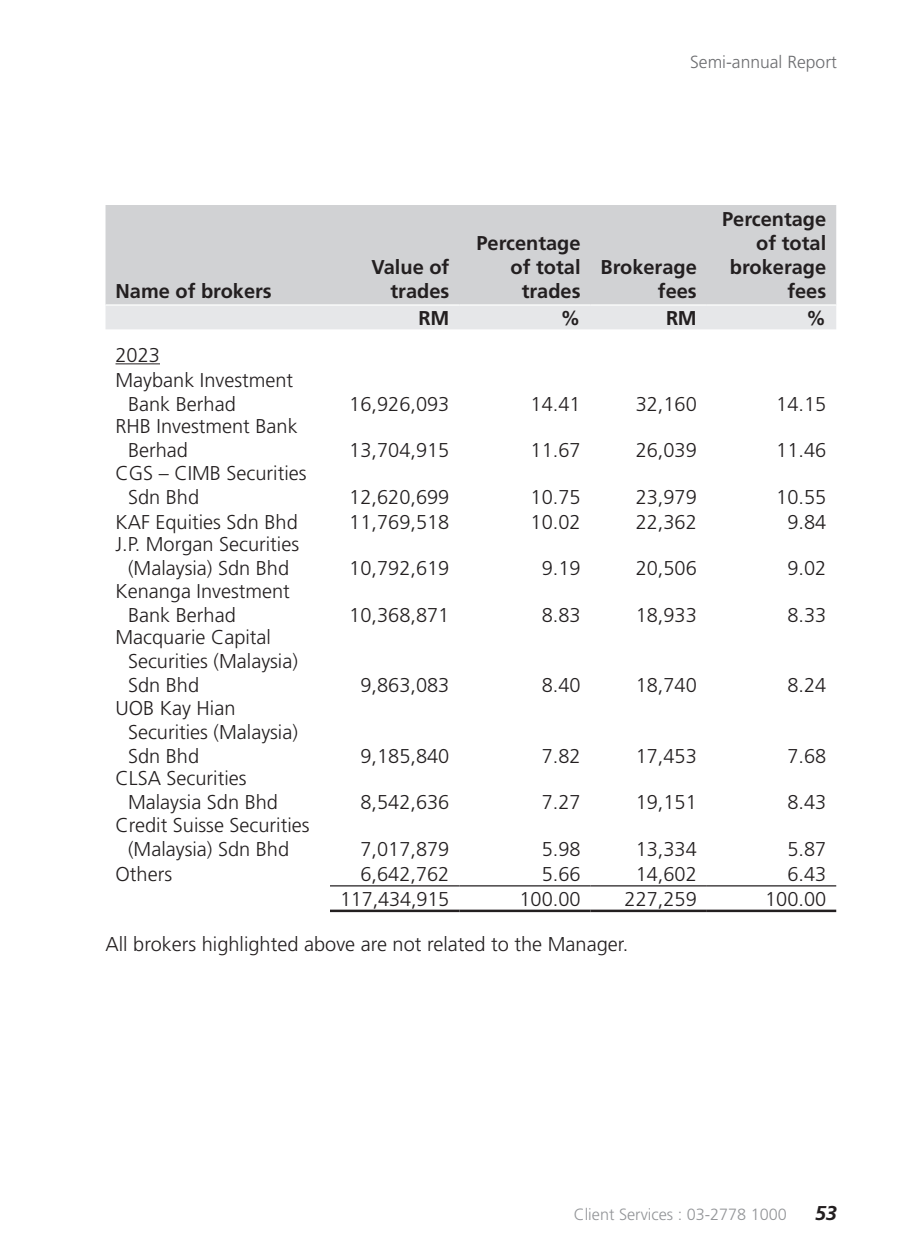
<style>
.page{position:relative;width:900px;height:1260px;background:#fff}
.page>*{position:absolute;margin:0;border:0;box-sizing:border-box;transform-origin:0 0}
.t1{font:300 20px/24px "Frutiger LT Std";color:#231f20}
.t2{font:700 20px/24px "Frutiger LT Std";color:#231f20;text-align:right}
.t3{font:italic 700 20px "Frutiger LT Std";color:#231f20}
.t4{font:300 17.5px "Frutiger LT Std";color:#6c6d70}
.t5{font:300 16.25px "Frutiger LT Std";color:#939598}
</style>
<div class="page">
<div style="left:106px;top:205px;width:730px;height:99px;background:#d1d2d4"></div>
<div style="left:106px;top:306px;width:730px;height:23px;background:#e6e7e9"></div>
<hr style="left:330px;top:910px;width:129px;height:2px;background:#231f20">
<hr style="left:459px;top:910px;width:132px;height:2px;background:#231f20">
<hr style="left:591px;top:910px;width:116px;height:2px;background:#231f20">
<hr style="left:707px;top:910px;width:129px;height:2px;background:#231f20">
<hr style="left:330px;top:885px;width:129px;height:2px;background:#231f20">
<hr style="left:459px;top:885px;width:132px;height:2px;background:#231f20">
<hr style="left:591px;top:885px;width:116px;height:2px;background:#231f20">
<hr style="left:707px;top:885px;width:129px;height:2px;background:#231f20">
<hr style="left:116px;top:363px;width:44px;height:1px;background:#231f20">
<p class="t2" style="left:116px;top:279px;width:158px">Name of brokers</p>
<p class="t4" style="left:690px;top:52px;width:148px">Semi-annual Report</p>
<p class="t2" style="left:372px;top:255px;width:79px">Value of trades</p>
<p class="t2" style="left:476px;top:231px;width:106px">Percentage of total trades</p>
<p class="t2" style="left:601px;top:255px;width:98px">Brokerage fees</p>
<p class="t2" style="left:722px;top:207px;width:106px">Percentage of total brokerage fees</p>
<p class="t2" style="left:419px;top:306px;width:32px">RM</p>
<p class="t2" style="left:561px;top:306px;width:21px">%</p>
<p class="t2" style="left:666px;top:306px;width:32px">RM</p>
<p class="t2" style="left:806px;top:306px;width:21px">%</p>
<p class="t1" style="left:116px;top:343px;width:46px">2023</p>
<p class="t1" style="left:116px;top:368px;width:179px">Maybank Investment</p>
<p class="t1" style="left:128px;top:392px;width:109px">Bank Berhad</p>
<p class="t1" style="left:349px;top:392px;width:102px">16,926,093</p>
<p class="t1" style="left:531px;top:392px;width:52px">14.41</p>
<p class="t1" style="left:636px;top:392px;width:63px">32,160</p>
<p class="t1" style="left:776px;top:392px;width:52px">14.15</p>
<p class="t1" style="left:128px;top:415px;width:171px;text-indent:-12px">RHB Investment Bank<br>Berhad</p>
<p class="t1" style="left:349px;top:439px;width:102px">13,704,915</p>
<p class="t1" style="left:531px;top:439px;width:52px">11.67</p>
<p class="t1" style="left:636px;top:439px;width:63px">26,039</p>
<p class="t1" style="left:776px;top:439px;width:52px">11.46</p>
<p class="t1" style="left:128px;top:461px;width:180px;text-indent:-12px">CGS – CIMB Securities<br>Sdn Bhd</p>
<p class="t1" style="left:349px;top:485px;width:102px">12,620,699</p>
<p class="t1" style="left:531px;top:485px;width:52px">10.75</p>
<p class="t1" style="left:636px;top:485px;width:63px">23,979</p>
<p class="t1" style="left:776px;top:485px;width:52px">10.55</p>
<p class="t1" style="left:116px;top:510px;width:184px">KAF Equities Sdn Bhd</p>
<p class="t1" style="left:349px;top:510px;width:102px">11,769,518</p>
<p class="t1" style="left:531px;top:510px;width:52px">10.02</p>
<p class="t1" style="left:636px;top:510px;width:63px">22,362</p>
<p class="t1" style="left:787px;top:510px;width:40px">9.84</p>
<p class="t1" style="left:116px;top:533px;width:185px;text-align:center">J.P. Morgan Securities (Malaysia) Sdn Bhd</p>
<p class="t1" style="left:349px;top:557px;width:102px">10,792,619</p>
<p class="t1" style="left:542px;top:557px;width:40px">9.19</p>
<p class="t1" style="left:636px;top:557px;width:63px">20,506</p>
<p class="t1" style="left:787px;top:557px;width:40px">9.02</p>
<p class="t1" style="left:128px;top:579px;width:163px;text-indent:-12px">Kenanga Investment<br>Bank Berhad</p>
<p class="t1" style="left:128px;top:626px;width:171px;text-indent:-12px">Macquarie Capital<br>Securities (Malaysia)<br>Sdn Bhd</p>
<p class="t1" style="left:128px;top:696px;width:171px;text-indent:-12px">UOB Kay Hian<br>Securities (Malaysia)<br>Sdn Bhd</p>
<p class="t1" style="left:128px;top:767px;width:152px;text-indent:-12px">CLSA Securities<br>Malaysia Sdn Bhd</p>
<p class="t1" style="left:116px;top:813px;width:196px;text-align:center">Credit Suisse Securities (Malaysia) Sdn Bhd</p>
<p class="t1" style="left:349px;top:603px;width:102px">10,368,871</p>
<p class="t1" style="left:542px;top:603px;width:40px">8.83</p>
<p class="t1" style="left:636px;top:603px;width:63px">18,933</p>
<p class="t1" style="left:787px;top:603px;width:40px">8.33</p>
<p class="t1" style="left:360px;top:674px;width:90px">9,863,083</p>
<p class="t1" style="left:542px;top:674px;width:40px">8.40</p>
<p class="t1" style="left:636px;top:674px;width:63px">18,740</p>
<p class="t1" style="left:787px;top:674px;width:40px">8.24</p>
<p class="t1" style="left:360px;top:744px;width:90px">9,185,840</p>
<p class="t1" style="left:542px;top:744px;width:40px">7.82</p>
<p class="t1" style="left:636px;top:744px;width:63px">17,453</p>
<p class="t1" style="left:787px;top:744px;width:40px">7.68</p>
<p class="t1" style="left:360px;top:791px;width:90px">8,542,636</p>
<p class="t1" style="left:542px;top:791px;width:40px">7.27</p>
<p class="t1" style="left:636px;top:791px;width:63px">19,151</p>
<p class="t1" style="left:787px;top:791px;width:40px">8.43</p>
<p class="t1" style="left:360px;top:837px;width:90px">7,017,879</p>
<p class="t1" style="left:542px;top:837px;width:40px">5.98</p>
<p class="t1" style="left:636px;top:837px;width:63px">13,334</p>
<p class="t1" style="left:787px;top:837px;width:40px">5.87</p>
<p class="t1" style="left:116px;top:862px;width:58px">Others</p>
<p class="t1" style="left:360px;top:862px;width:90px">6,642,762</p>
<p class="t1" style="left:542px;top:862px;width:40px">5.66</p>
<p class="t1" style="left:636px;top:862px;width:63px">14,602</p>
<p class="t1" style="left:787px;top:862px;width:40px">6.43</p>
<p class="t1" style="left:340px;top:887px;width:111px">117,434,915</p>
<p class="t1" style="left:519px;top:887px;width:63px">100.00</p>
<p class="t1" style="left:625px;top:887px;width:74px">227,259</p>
<p class="t1" style="left:765px;top:887px;width:63px">100.00</p>
<p class="t1" style="left:106px;top:932px;width:524px">All brokers highlighted above are not related to the Manager.</p>
<p class="t5" style="left:574px;top:1205px;width:215px">Client Services : 03-2778 1000</p>
<p class="t3" style="left:815px;top:1201px;width:24px">53</p>
</div>
